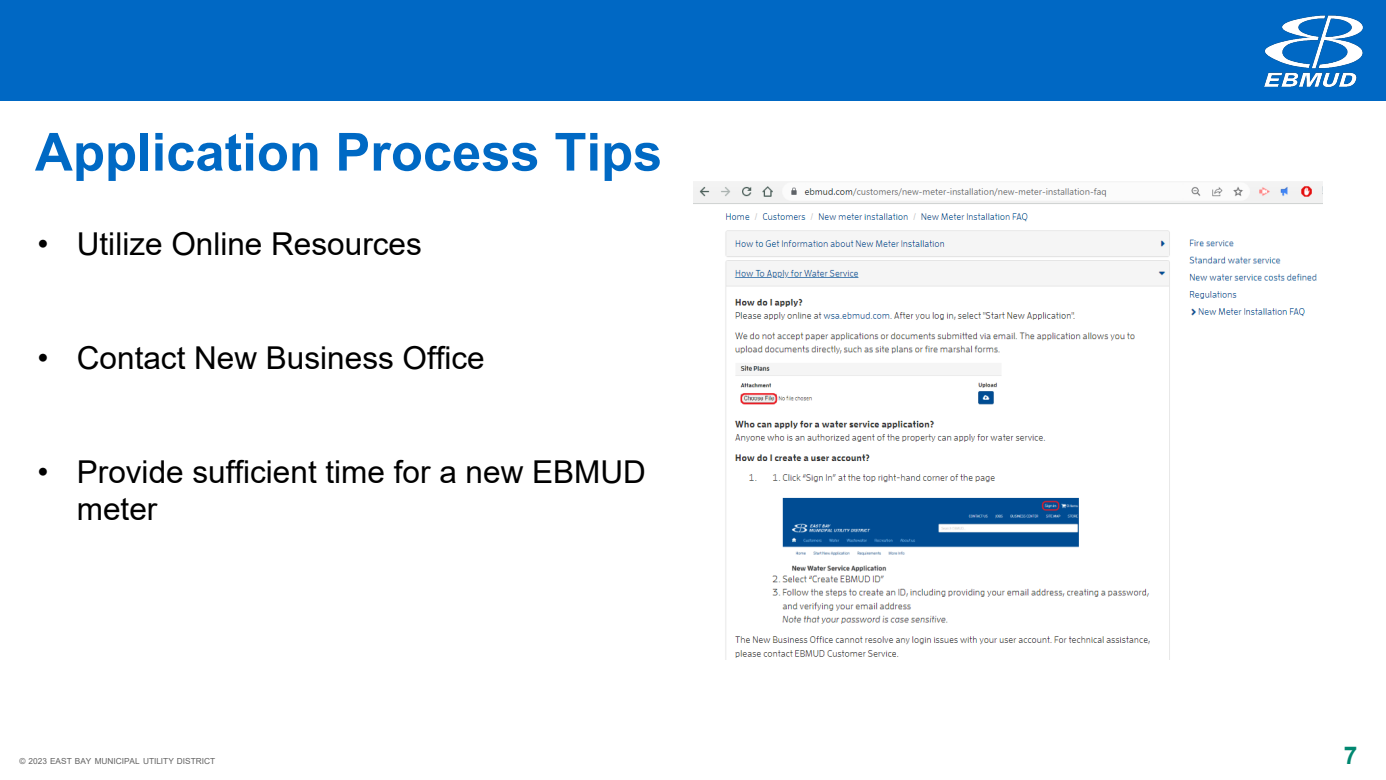
<style>
.page{position:relative;width:1386px;height:780px;background:#fff}
.page>*{position:absolute;margin:0;border:0;box-sizing:border-box;transform-origin:0 0}
.t1{font:700 52.5px "Arial";color:#0069c4}
.t2{font:31.5px/37.8px "Arial";color:#000}
.t3{font:700 24.5px "Arial";color:#008770}
.t4{font:8.31px "Arial";color:#636363}
</style>
<div class="page">
<div style="left:0;top:0;width:1385px;height:101px;background:#0068c4"></div>
<img style="left:1264px;top:15px;width:99px;height:73px">
<img style="left:693px;top:181px;width:629px;height:478px">
<h1 class="t1" style="left:35px;top:115px;width:628px">Application Process Tips</h1>
<p class="t2" style="left:37px;top:225px;width:386px">• Utilize Online Resources</p>
<p class="t2" style="left:37px;top:338px;width:449px">• Contact New Business Office</p>
<p class="t2" style="left:77px;top:452px;width:570px;text-indent:-39px">• Provide sufficient time for a new EBMUD meter</p>
<p class="t4" style="left:19px;top:755px;width:197px">© 2023 EAST BAY MUNICIPAL UTILITY DISTRICT</p>
<p class="t3" style="left:1343px;top:738px;width:15px">7</p>
</div>
